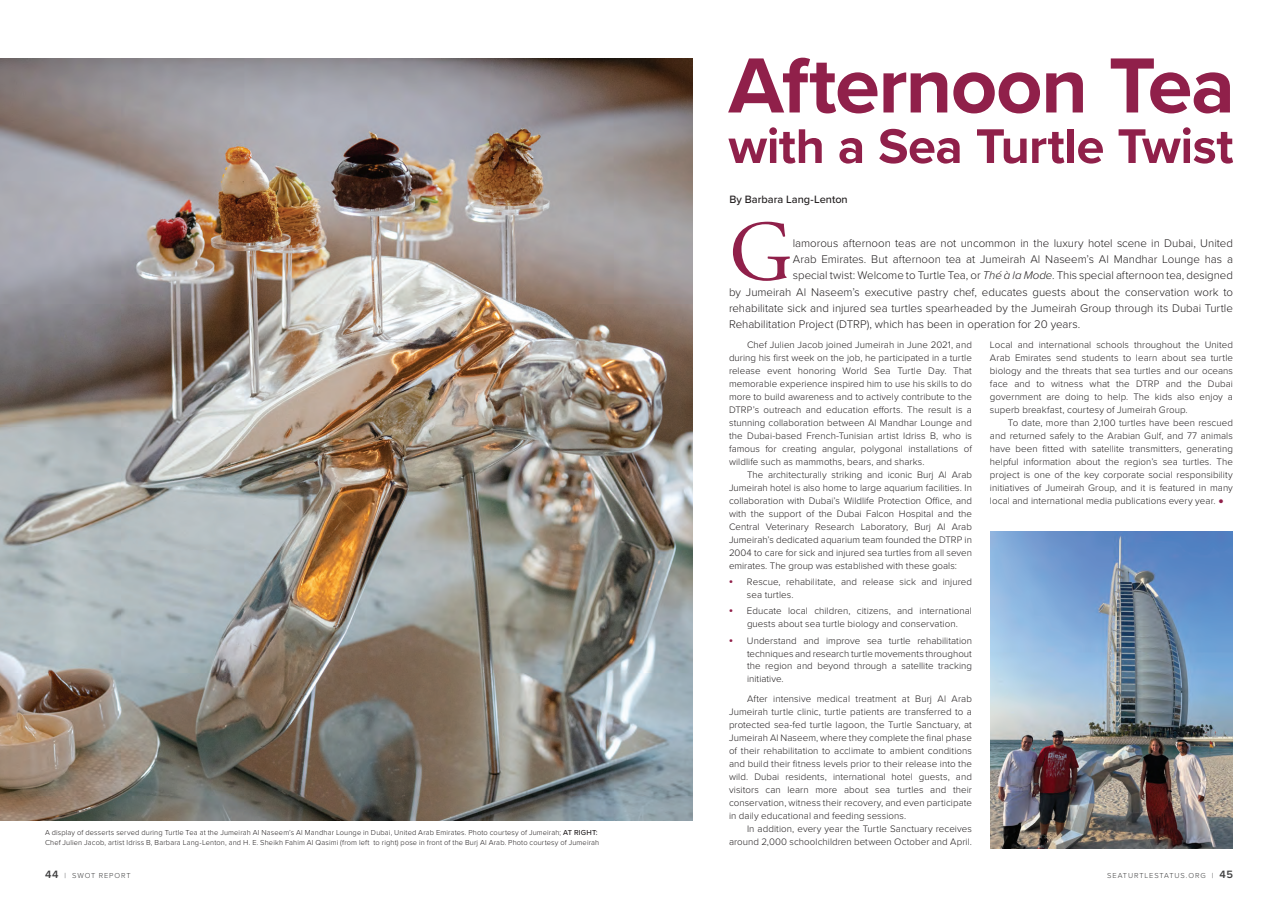
<style>
.page{position:relative;width:1278px;height:900px;background:#fff}
.page>*{position:absolute;margin:0;border:0;box-sizing:border-box;transform-origin:0 0}
._5_TEXT_Intro_Para{font:85.5px "Adobe Garamond Pro";color:#90204a}
._5_TEXT_Header_A{font:700 81px "Proxima Nova";letter-spacing:-.02em;color:#90204a}
._5_TEXT_Header_A-2{font:700 50.5px "Proxima Nova";letter-spacing:-.01em;color:#90204a}
._5_TEXT_Intro_Para-2{font:300 11.5px "Proxima Nova";color:#231f20}
._5_TEXT_Byline{font:500 11px "Proxima Nova";color:#231f20}
._5_TEXT{font:300 9.8px/13px "Proxima Nova";letter-spacing:.005em;color:#231f20;text-align:justify}
._5_TEXT_after_list{font:300 9.8px/13px "Proxima Nova";letter-spacing:.005em;color:#231f20;text-align:justify}
._5_TEXT_list{font:300 9.8px/13px "Proxima Nova";letter-spacing:.005em;color:#231f20}
._20_Caption_Credit_Text{font:300 7.5px/10px "Proxima Nova";letter-spacing:.015em;color:#231f20}
.t1{font:300 7.5px "Proxima Nova";letter-spacing:.12em;color:#3e3e3f}
.s1{font-weight:500}
.s2{font-style:italic}
.s3{font-family:"Adobe Garamond Pro";font-weight:400;font-size:10px;color:#90204a}
.s4{color:#90204a}
.s5{font-weight:600;font-size:11px}
</style>
<div class="page">
<img style="left:0;top:58px;width:693px;height:762px">
<img style="left:990px;top:531px;width:243px;height:317px">
<p class="_20_Caption_Credit_Text" style="left:45px;top:827px;width:556px">A display of desserts served during Turtle Tea at the Jumeirah Al Naseem’s Al Mandhar Lounge in Dubai, United Arab Emirates. Photo courtesy of Jumeirah; <span class="s1">AT RIGHT:<br></span>Chef Julien Jacob, artist Idriss B, Barbara Lang-Lenton, and H. E. Sheikh Fahim Al Qasimi (from left to right) pose in front of the Burj Al Arab. Photo courtesy of Jumeirah</p>
<p class="_5_TEXT_Header_A" style="left:729px;top:25px;width:508px">Afternoon Tea</p>
<p class="_5_TEXT_Header_A-2" style="left:728px;top:108px;width:507px">with a Sea Turtle Twist</p>
<p class="_5_TEXT_Byline" style="left:729px;top:191px;width:120px">By Barbara Lang-Lenton</p>
<p class="_5_TEXT_Intro_Para" style="left:729px;top:201px;width:65px">G</p>
<p class="_5_TEXT_Intro_Para-2" style="left:793px;top:235px;width:442px">lamorous afternoon teas are not uncommon in the luxury hotel scene in Dubai, United</p>
<p class="_5_TEXT_Intro_Para-2" style="left:793px;top:251px;width:442px">Arab Emirates. But afternoon tea at Jumeirah Al Naseem’s Al Mandhar Lounge has a</p>
<p class="_5_TEXT_Intro_Para-2" style="left:793px;top:267px;width:442px">special twist: Welcome to Turtle Tea, or <span class="s2">Thé à la Mode</span>. This special afternoon tea, designed</p>
<p class="_5_TEXT_Intro_Para-2" style="left:729px;top:283px;width:506px">by Jumeirah Al Naseem’s executive pastry chef, educates guests about the conservation work to</p>
<p class="_5_TEXT_Intro_Para-2" style="left:729px;top:300px;width:505px">rehabilitate sick and injured sea turtles spearheaded by the Jumeirah Group through its Dubai Turtle</p>
<p class="_5_TEXT_Intro_Para-2" style="left:729px;top:316px;width:353px">Rehabilitation Project (DTRP), which has been in operation for 20 years.</p>
<p class="_5_TEXT" style="left:729px;top:337px;width:245px;text-indent:18px">Chef Julien Jacob joined Jumeirah in June 2021, and during his first week on the job, he participated in a turtle release event honoring World Sea Turtle Day. That memorable experience inspired him to use his skills to do more to build awareness and to actively contribute to the DTRP’s outreach and education efforts. The result is a stunning collaboration between Al Mandhar Lounge and the Dubai-based French-Tunisian artist Idriss B, who is famous for creating angular, polygonal installations of wildlife such as mammoths, bears, and sharks.</p>
<p class="_5_TEXT" style="left:729px;top:467px;width:245px;text-indent:18px">The architecturally striking and iconic Burj Al Arab Jumeirah hotel is also home to large aquarium facilities. In collaboration with Dubai’s Wildlife Protection Office, and with the support of the Dubai Falcon Hospital and the Central Veterinary Research Laboratory, Burj Al Arab Jumeirah’s dedicated aquarium team founded the DTRP in 2004 to care for sick and injured sea turtles from all seven emirates. The group was established with these goals:</p>
<p class="_5_TEXT_list" style="left:747px;top:575px;width:226px;text-indent:-18px"><span class="s3">•</span> Rescue, rehabilitate, and release sick and injured sea turtles.</p>
<p class="_5_TEXT_list" style="left:729px;top:604px;width:245px;text-align:center"><span class="s3">•</span> Educate local children, citizens, and international guests about sea turtle biology and conservation.</p>
<p class="_5_TEXT_list" style="left:747px;top:633px;width:227px;text-align:justify;text-indent:-18px"><span class="s3">•</span> Understand and improve sea turtle rehabilitation techniques and research turtle movements throughout the region and beyond through a satellite tracking initiative.</p>
<p class="_5_TEXT_after_list" style="left:729px;top:692px;width:245px;text-indent:18px">After intensive medical treatment at Burj Al Arab Jumeirah turtle clinic, turtle patients are transferred to a protected sea-fed turtle lagoon, the Turtle Sanctuary, at Jumeirah Al Naseem, where they complete the final phase of their rehabilitation to acclimate to ambient conditions and build their fitness levels prior to their release into the wild. Dubai residents, international hotel guests, and visitors can learn more about sea turtles and their conservation, witness their recovery, and even participate in daily educational and feeding sessions.</p>
<p class="_5_TEXT" style="left:729px;top:822px;width:245px;text-align:right">In addition, every year the Turtle Sanctuary receives around 2,000 schoolchildren between October and April.</p>
<p class="_5_TEXT" style="left:990px;top:337px;width:245px">Local and international schools throughout the United Arab Emirates send students to learn about sea turtle biology and the threats that sea turtles and our oceans face and to witness what the DTRP and the Dubai government are doing to help. The kids also enjoy a superb breakfast, courtesy of Jumeirah Group.</p>
<p class="_5_TEXT" style="left:990px;top:415px;width:245px;text-indent:18px">To date, more than 2,100 turtles have been rescued and returned safely to the Arabian Gulf, and 77 animals have been fitted with satellite transmitters, generating helpful information about the region’s sea turtles. The project is one of the key corporate social responsibility initiatives of Jumeirah Group, and it is featured in many local and international media publications every year. <span class="s4">•</span></p>
<p class="t1" style="left:45px;top:869px;width:87px"><span class="s5">44</span> | SWOT REPORT</p>
<p class="t1" style="left:1107px;top:869px;width:127px">SEATURTLESTATUS.ORG | <span class="s5">45</span></p>
</div>
